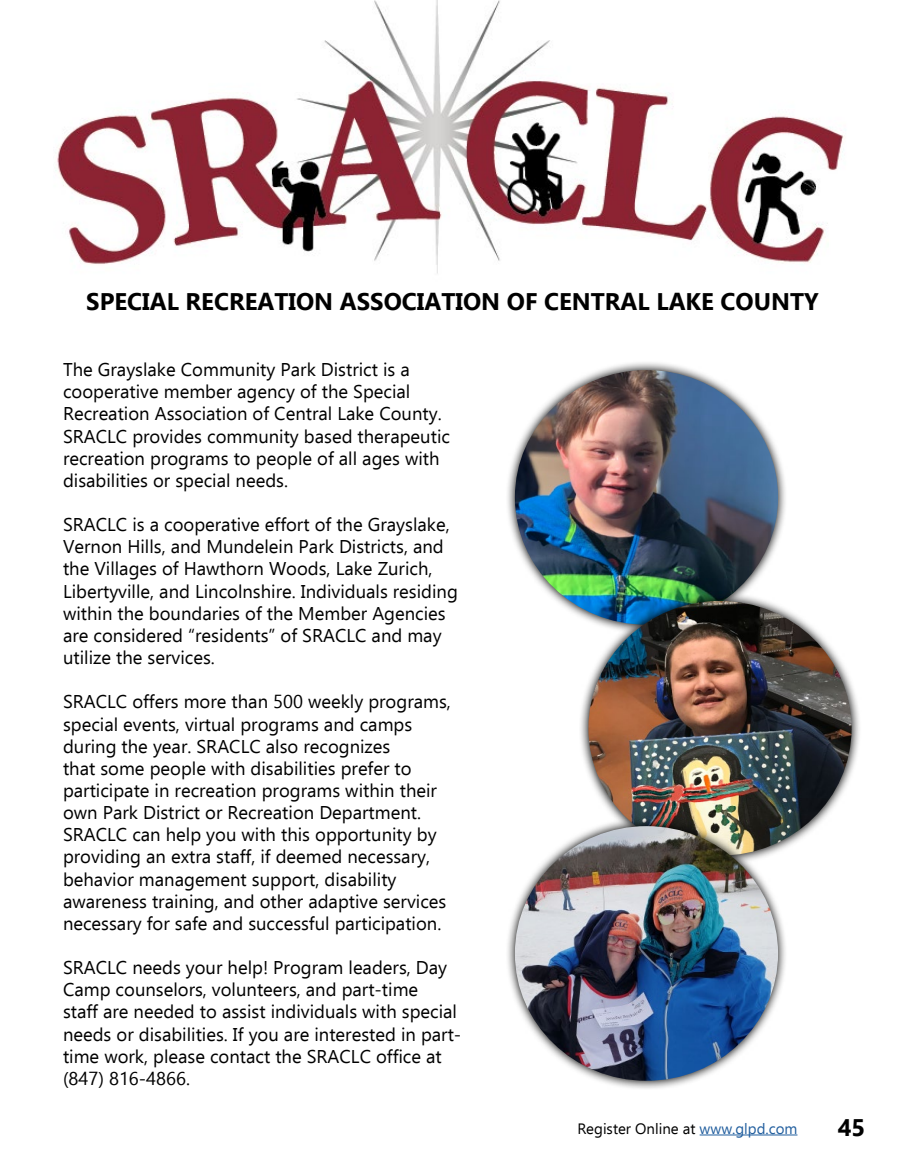
<style>
.page{position:relative;width:905px;height:1175px;background:#fff}
.page>*{position:absolute;margin:0;border:0;box-sizing:border-box;transform-origin:0 0}
.t1{font:700 24px "Ebrima";color:#000}
.t2{font:18.45px/22.2px "Ebrima";color:#000}
.t3{font:15px "Ebrima";color:#000}
.s1{color:#215e9e}
</style>
<div class="page">
<img style="left:55px;top:0;width:791px;height:274px">
<svg style="left:507px;top:362px;width:279px;height:179px"></svg>
<img style="left:515px;top:370px;width:263px;height:245px">
<img style="left:579px;top:591px;width:281px;height:182px">
<img style="left:588px;top:601px;width:263px;height:246px">
<svg style="left:507px;top:816px;width:280px;height:273px"></svg>
<img style="left:515px;top:826px;width:263px;height:254px">
<hr style="left:699px;top:1134px;width:98px;height:1px;background:#215e9e">
<h1 class="t1" style="left:86px;top:282px;width:734px">SPECIAL RECREATION ASSOCIATION OF CENTRAL LAKE COUNTY</h1>
<p class="t2" style="left:63px;top:358px;width:388px">The Grayslake Community Park District is a cooperative member agency of the Special Recreation Association of Central Lake County.<br>SRACLC provides community based therapeutic recreation programs to people of all ages with disabilities or special needs.</p>
<p class="t2" style="left:63px;top:513px;width:396px">SRACLC is a cooperative effort of the Grayslake, Vernon Hills, and Mundelein Park Districts, and the Villages of Hawthorn Woods, Lake Zurich, Libertyville, and Lincolnshire. Individuals residing within the boundaries of the Member Agencies are considered “residents” of SRACLC and may utilize the services.</p>
<p class="t2" style="left:63px;top:690px;width:389px">SRACLC offers more than 500 weekly programs, special events, virtual programs and camps during the year. SRACLC also recognizes<br>that some people with disabilities prefer to participate in recreation programs within their own Park District or Recreation Department.<br>SRACLC can help you with this opportunity by providing an extra staff, if deemed necessary, behavior management support, disability awareness training, and other adaptive services necessary for safe and successful participation.</p>
<p class="t2" style="left:63px;top:955px;width:400px">SRACLC needs your help! Program leaders, Day Camp counselors, volunteers, and part-time<br>staff are needed to assist individuals with special needs or disabilities. If you are interested in part&shy;time work, please contact the SRACLC office at (847) 816-4866.</p>
<p class="t3" style="left:577px;top:1117px;width:222px">Register Online at <span class="s1">www.glpd.com</span></p>
<h1 class="t1" style="left:837px;top:1108px;width:29px">45</h1>
</div>
